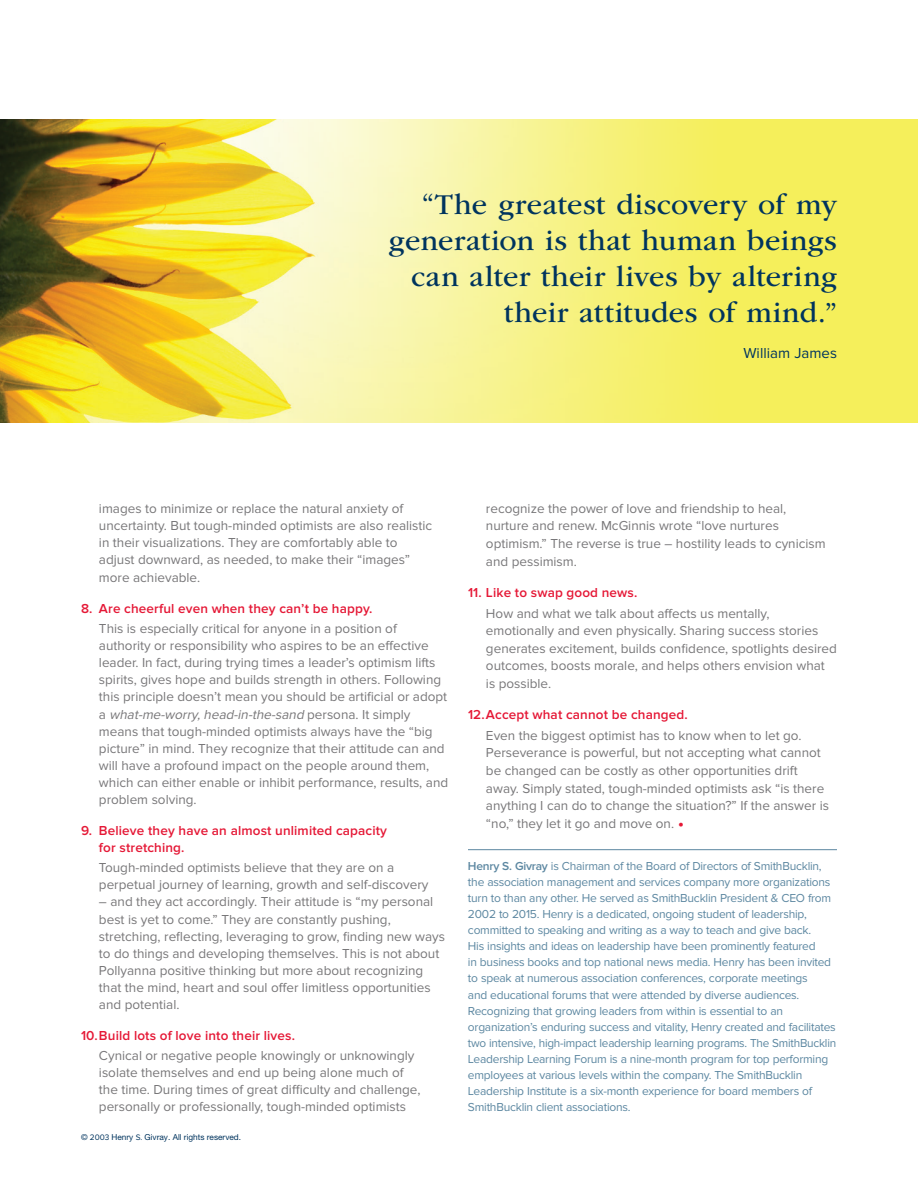
<style>
.page{position:relative;width:918px;height:1188px;background:#fff}
.page>*{position:absolute;margin:0;border:0;box-sizing:border-box;transform-origin:0 0}
.t1{font:30px/36px "ITC Garamond Std";letter-spacing:.015em;color:#00345e;text-align:right}
.t2{font:15px "Proxima Nova";color:#00345e}
.t3{font:13.5px/17.1px "Proxima Nova";color:#787779}
.t4{font:600 13.5px/17.1px "Proxima Nova";letter-spacing:.01em;color:#e51836}
.t5{font:12px/16.2px "Proxima Nova";letter-spacing:-.02em;color:#5c87a1}
.t6{font:8.25px "Helvetica Neue LT Std";color:#00345e}
.s1{font-style:italic}
.s2{font-family:"Proxima Nova"}
.s3{font-size:18px;color:#e51836}
.s4{font-weight:600}
</style>
<div class="page">
<hr style="left:468px;top:849px;width:369px;height:1px;background:#5c87a1">
<img style="left:0;top:119px;width:241px;height:304px">
<svg style="left:241px;top:119px;width:677px;height:304px;background:#f6f282"></svg>
<h1 class="t1" style="left:389px;top:187px;width:450px">“The greatest discovery of my generation is that human beings can alter their lives by altering their attitudes of mind.”</h1>
<p class="t2" style="left:743px;top:344px;width:95px">William James</p>
<p class="t3" style="left:99px;top:500px;width:335px">images to minimize or replace the natural anxiety of uncertainty. But tough-minded optimists are also realistic in their visualizations. They are comfortably able to adjust downward, as needed, to make their “images” more achievable.</p>
<p class="t4" style="left:81px;top:600px;width:293px">8. Are cheerful even when they can’t be happy.</p>
<p class="t3" style="left:99px;top:620px;width:351px">This is especially critical for anyone in a position of authority or responsibility who aspires to be an effective leader. In fact, during trying times a leader’s optimism lifts spirits, gives hope and builds strength in others. Following this principle doesn’t mean you should be artificial or adopt a <span class="s1">what-me-worry,head-in-the-sand</span> p e rs o n a . I t s i m p l y means that tough-minded optimists always have the “big picture” in mind. They recognize that their attitude can and will have a profound impact on the people around them, which can either enable or inhibit performance, results, and problem solving.</p>
<p class="t4" style="left:99px;top:822px;width:290px;text-indent:-18px">9. Believe they have an almost unlimited capacity for stretching.</p>
<p class="t3" style="left:99px;top:859px;width:331px">Tough-minded optimists believe that they are on a perpetual journey of learning, growth and self-discovery</p>
<p class="t3" style="left:99px;top:894px;width:348px">– and they act accordingly. Their attitude is “my personal best is yet to come.” They are constantly pushing, stretching, reflecting, leveraging to grow, finding new ways to do things and developing themselves. This is not about Pollyanna positive thinking but more about recognizing that the mind, heart and soul offer limitless opportunities and potential.</p>
<p class="t4" style="left:81px;top:1027px;width:216px">10.Build lots of love into their lives.</p>
<p class="t3" style="left:99px;top:1047px;width:323px">Cynical or negative people knowingly or unknowingly isolate themselves and end up being alone much of the time. During times of great difficulty and challenge, personally or professionally, tough-minded optimists</p>
<p class="t6" style="left:81px;top:1132px;width:162px">© <span class="s2">2003</span> Henry <span class="s2">S.</span> Givray. All rights reserved.</p>
<p class="t3" style="left:486px;top:500px;width:341px;line-height:17.7px">recognize the power of love and friendship to heal, nurture and renew. McGinnis wrote “love nurtures optimism.” The reverse is true – hostility leads to cynicism and pessimism.</p>
<p class="t4" style="left:468px;top:584px;width:171px">11. Like to swap good news.</p>
<p class="t3" style="left:486px;top:604px;width:353px;line-height:17.7px">How and what we talk about affects us mentally, emotionally and even physically. Sharing success stories generates excitement, builds confidence, spotlights desired outcomes, boosts morale, and helps others envision what is possible.</p>
<p class="t4" style="left:468px;top:706px;width:221px">12.Accept what cannot be changed.</p>
<p class="t3" style="left:486px;top:727px;width:345px;line-height:17.7px">Even the biggest optimist has to know when to let go.<br>Perseverance is powerful, but not accepting what cannot be changed can be costly as other opportunities drift away. Simply stated, tough-minded optimists ask “is there anything I can do to change the situation?” If the answer is “no,” they let it go and move on. <span class="s3">•</span></p>
<p class="t5" style="left:468px;top:858px;width:370px"><span class="s4">Henry S. Givray</span> is Chairman of the Board of Directors of SmithBucklin, the association management and services company more organizations turn to than any other. He served as SmithBucklin President &amp; CEO from 2002 to 2015. Henry is a dedicated, ongoing student of leadership, committed to speaking and writing as a way to teach and give back.<br>His insights and ideas on leadership have been prominently featured<br>in business books and top national news media. Henry has been invited to speak at numerous association conferences, corporate meetings<br>and educational forums that were attended by diverse audiences.<br>Recognizing that growing leaders from within is essential to an organization’s enduring success and vitality, Henry created and facilitates two intensive, high-impact leadership learning programs. The SmithBucklin Leadership Learning Forum is a nine-month program for top performing employees at various levels within the company. The SmithBucklin Leadership Institute is a six-month experience for board members of SmithBucklin client associations.</p>
</div>
